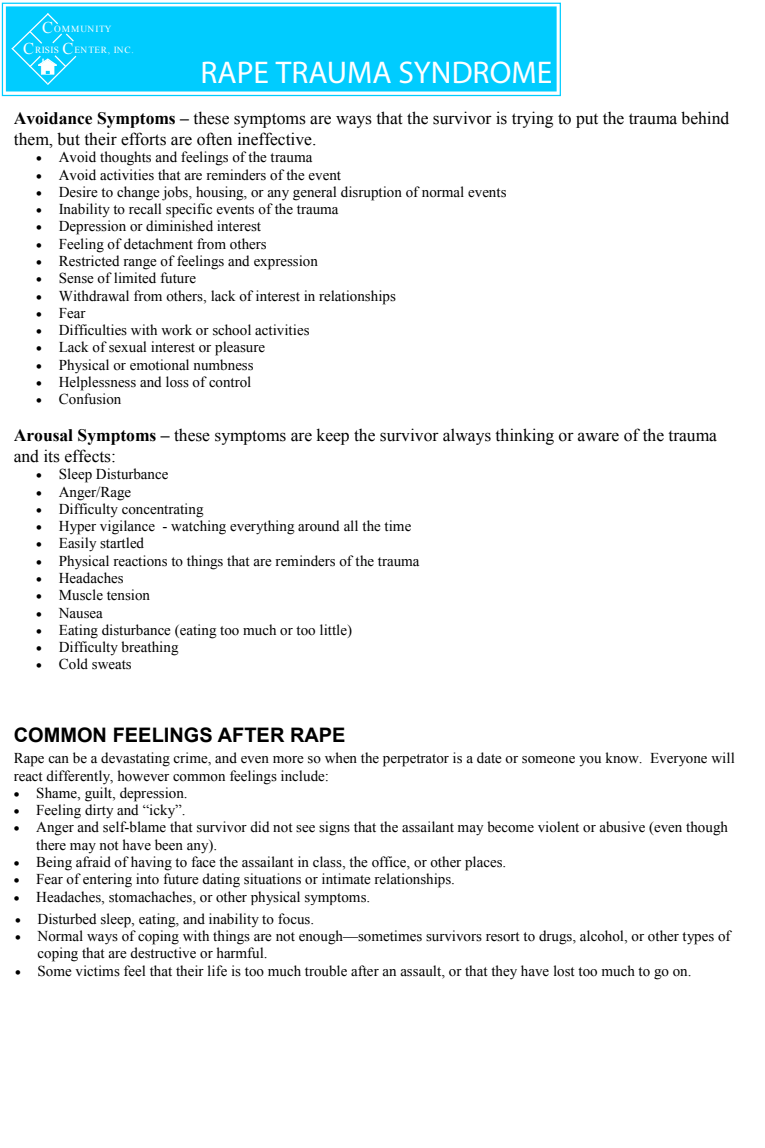
<style>
.page{position:relative;width:765px;height:1148px;background:#fff}
.page>*{position:absolute;margin:0;border:0;box-sizing:border-box;transform-origin:0 0}
.t1{font:31.5px "Myriad";color:#fff}
.t2{font:700 20px "Arial";color:#000}
.t3{font:17.62px/20.1px "Times New Roman";color:#000}
.t4{font:15px/17.2px "Times New Roman";color:#000}
.t5{font:9.38px/20.4px "Times New Roman";letter-spacing:.055em;color:#fff;text-align:center}
.s1{font-size:16.38px}
.s2{font-weight:700}
</style>
<div class="page">
<div style="left:6px;top:6px;width:551px;height:85px;background:#0cf"></div>
<svg style="left:11px;top:13px;width:38px;height:37px"></svg>
<svg style="left:47px;top:13px;width:11px;height:11px"></svg>
<svg style="left:47px;top:56px;width:29px;height:29px"></svg>
<svg style="left:11px;top:48px;width:37px;height:36px"></svg>
<svg style="left:30px;top:31px;width:12px;height:13px"></svg>
<svg style="left:55px;top:55px;width:11px;height:12px"></svg>
<svg style="left:52px;top:34px;width:10px;height:9px"></svg>
<svg style="left:29px;top:56px;width:12px;height:11px"></svg>
<svg style="left:66px;top:34px;width:8px;height:8px"></svg>
<svg style="left:38px;top:58px;width:19px;height:17px"></svg>
<div style="left:2px;top:3px;width:559px;height:93px;border:1px solid #0cf"></div>
<p class="t5" style="left:23px;top:19px;width:112px"><span class="s1">C</span>OMMUNITY<br><span class="s1">C</span>RISIS <span class="s1">C</span>ENTER, INC.</p>
<h1 class="t1" style="left:200px;top:57px;width:353px">RAPE TRAUMA SYNDROME</h1>
<p class="t3" style="left:14px;top:108px;width:717px"><span class="s2">Avoidance Symptoms –</span> these symptoms are ways that the survivor is trying to put the trauma behind them, but their efforts are often ineffective.</p>
<p class="t4" style="left:36px;top:148px;width:278px">• Avoid thoughts and feelings of the trauma</p>
<p class="t4" style="left:36px;top:166px;width:306px">• Avoid activities that are reminders of the event</p>
<p class="t4" style="left:36px;top:183px;width:472px">• Desire to change jobs, housing, or any general disruption of normal events</p>
<p class="t4" style="left:36px;top:200px;width:304px">• Inability to recall specific events of the trauma</p>
<p class="t4" style="left:36px;top:218px;width:226px">• Depression or diminished interest</p>
<p class="t4" style="left:36px;top:235px;width:232px">• Feeling of detachment from others</p>
<p class="t4" style="left:36px;top:252px;width:283px">• Restricted range of feelings and expression</p>
<p class="t4" style="left:36px;top:269px;width:161px">• Sense of limited future</p>
<p class="t4" style="left:36px;top:287px;width:361px">• Withdrawal from others, lack of interest in relationships</p>
<p class="t4" style="left:36px;top:304px;width:51px">• Fear</p>
<p class="t4" style="left:36px;top:321px;width:275px">• Difficulties with work or school activities</p>
<p class="t4" style="left:36px;top:338px;width:230px">• Lack of sexual interest or pleasure</p>
<p class="t4" style="left:36px;top:356px;width:219px">• Physical or emotional numbness</p>
<p class="t4" style="left:36px;top:373px;width:217px">• Helplessness and loss of control</p>
<p class="t4" style="left:36px;top:390px;width:87px">• Confusion</p>
<p class="t3" style="left:14px;top:425px;width:705px"><span class="s2">Arousal Symptoms –</span> these symptoms are keep the survivor always thinking or aware of the trauma and its effects:</p>
<p class="t4" style="left:36px;top:465px;width:134px">• Sleep Disturbance</p>
<p class="t4" style="left:36px;top:483px;width:97px">• Anger/Rage</p>
<p class="t4" style="left:36px;top:500px;width:169px">• Difficulty concentrating</p>
<p class="t4" style="left:36px;top:517px;width:377px">• Hyper vigilance - watching everything around all the time</p>
<p class="t4" style="left:36px;top:534px;width:109px">• Easily startled</p>
<p class="t4" style="left:36px;top:552px;width:385px">• Physical reactions to things that are reminders of the trauma</p>
<p class="t4" style="left:36px;top:569px;width:89px">• Headaches</p>
<p class="t4" style="left:36px;top:586px;width:115px">• Muscle tension</p>
<p class="t4" style="left:36px;top:604px;width:68px">• Nausea</p>
<p class="t4" style="left:36px;top:621px;width:317px">• Eating disturbance (eating too much or too little)</p>
<p class="t4" style="left:36px;top:638px;width:144px">• Difficulty breathing</p>
<p class="t4" style="left:36px;top:655px;width:97px">• Cold sweats</p>
<h2 class="t2" style="left:14px;top:721px;width:333px">COMMON FEELINGS AFTER RAPE</h2>
<p class="t4" style="left:14px;top:749px;width:723px">Rape can be a devastating crime, and even more so when the perpetrator is a date or someone you know. Everyone will react differently, however common feelings include:</p>
<p class="t4" style="left:14px;top:784px;width:175px">• Shame, guilt, depression.</p>
<p class="t4" style="left:14px;top:801px;width:173px">• Feeling dirty and “icky”.</p>
<p class="t4" style="left:36px;top:818px;width:693px;text-indent:-23px">• Anger and self-blame that survivor did not see signs that the assailant may become violent or abusive (even though there may not have been any).</p>
<p class="t4" style="left:14px;top:853px;width:494px">• Being afraid of having to face the assailant in class, the office, or other places.</p>
<p class="t4" style="left:14px;top:870px;width:443px">• Fear of entering into future dating situations or intimate relationships.</p>
<p class="t4" style="left:14px;top:888px;width:358px">• Headaches, stomachaches, or other physical symptoms.</p>
<p class="t4" style="left:15px;top:910px;width:301px">• Disturbed sleep, eating, and inability to focus.</p>
<p class="t4" style="left:38px;top:927px;width:694px;text-indent:-23px">• Normal ways of coping with things are not enough—sometimes survivors resort to drugs, alcohol, or other types of coping that are destructive or harmful.</p>
<p class="t4" style="left:15px;top:962px;width:678px">• Some victims feel that their life is too much trouble after an assault, or that they have lost too much to go on.</p>
</div>
